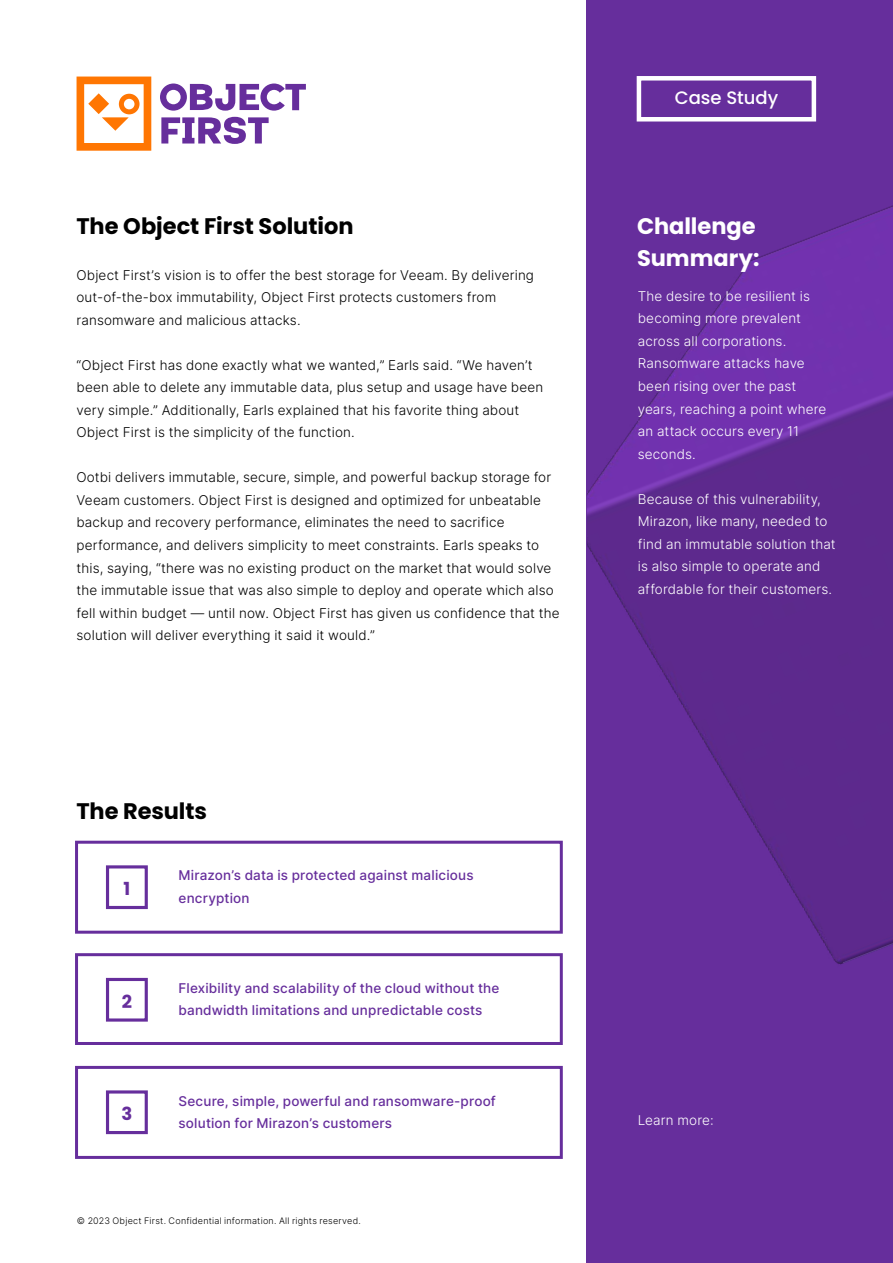
<style>
.page{position:relative;width:893px;height:1263px;background:#fff}
.page>*{position:absolute;margin:0;border:0;box-sizing:border-box;transform-origin:0 0}
.t1{font:700 22.5px "Poppins";letter-spacing:-.005em;color:#000}
.t2{font:700 22.5px/31.5px "Poppins";color:#fff}
.t3{font:500 18px "Poppins";color:#fff}
.t4{font:700 18px "Poppins";color:#662e9c}
.t5{font:300 13.5px/22.5px "Inter";letter-spacing:.01em;color:#000}
.t6{font:300 13.5px/22.5px "Inter";letter-spacing:.01em;color:#fff}
.t7{font:500 13.5px/22.5px "Inter";letter-spacing:.01em;color:#662e9c}
.t8{font:300 9px "Inter";letter-spacing:.025em;color:#000101}
</style>
<div class="page">
<svg style="left:160px;top:84px;width:146px;height:27px"></svg>
<svg style="left:161px;top:117px;width:108px;height:27px"></svg>
<svg style="left:77px;top:77px;width:74px;height:74px"></svg>
<div style="left:587px;top:0;width:306px;height:1263px;background:#662e9c"></div>
<img style="left:587px;top:76px;width:306px;height:889px">
<div style="left:637px;top:76px;width:179px;height:46px;border:4px solid #fff"></div>
<div style="left:75px;top:841px;width:488px;height:93px;background:#fff;border:3px solid #662e9c"></div>
<div style="left:75px;top:953px;width:488px;height:92px;background:#fff;border:3px solid #662e9c"></div>
<div style="left:75px;top:1066px;width:488px;height:93px;background:#fff;border:3px solid #662e9c"></div>
<div style="left:106px;top:865px;width:42px;height:44px;border:3px solid #662e9c"></div>
<div style="left:106px;top:978px;width:42px;height:43px;border:3px solid #662e9c"></div>
<div style="left:106px;top:1090px;width:42px;height:44px;border:3px solid #662e9c"></div>
<h1 class="t1" style="left:77px;top:213px;width:279px">The Object First Solution</h1>
<p class="t5" style="left:77px;top:263px;width:459px">Object First’s vision is to offer the best storage for Veeam. By delivering out-of-the-box immutability, Object First protects customers from ransomware and malicious attacks.</p>
<p class="t5" style="left:77px;top:353px;width:468px">“Object First has done exactly what we wanted,” Earls said. “We haven’t been able to delete any immutable data, plus setup and usage have been very simple.” Additionally, Earls explained that his favorite thing about Object First is the simplicity of the function.</p>
<p class="t5" style="left:77px;top:466px;width:485px">Ootbi delivers immutable, secure, simple, and powerful backup storage for Veeam customers. Object First is designed and optimized for unbeatable backup and recovery performance, eliminates the need to sacrifice performance, and delivers simplicity to meet constraints. Earls speaks to this, saying, “there was no existing product on the market that would solve the immutable issue that was also simple to deploy and operate which also fell within budget — until now. Object First has given us confidence that the solution will deliver everything it said it would.”</p>
<h1 class="t1" style="left:77px;top:797px;width:132px">The Results</h1>
<h2 class="t4" style="left:124px;top:878px;width:8px">1</h2>
<h2 class="t4" style="left:122px;top:991px;width:12px">2</h2>
<h2 class="t4" style="left:121px;top:1103px;width:12px">3</h2>
<p class="t7" style="left:179px;top:864px;width:296px">Mirazon’s data is protected against malicious encryption</p>
<p class="t7" style="left:179px;top:976px;width:322px">Flexibility and scalability of the cloud without the bandwidth limitations and unpredictable costs</p>
<p class="t7" style="left:179px;top:1089px;width:319px">Secure, simple, powerful and ransomware-proof solution for Mirazon’s customers</p>
<p class="t8" style="left:77px;top:1214px;width:285px">© 2023 Object First. Confidential information. All rights reserved.</p>
<h2 class="t3" style="left:675px;top:87px;width:105px">Case Study</h2>
<h1 class="t2" style="left:637px;top:211px;width:124px">Challenge<br>Summary:</h1>
<p class="t6" style="left:638px;top:284px;width:190px">The desire to be resilient is becoming more prevalent across all corporations.<br>Ransomware attacks have been rising over the past years, reaching a point where an attack occurs every 11 seconds.</p>
<p class="t6" style="left:638px;top:487px;width:199px">Because of this vulnerability,<br>Mirazon, like many, needed to find an immutable solution that is also simple to operate and affordable for their customers.</p>
<p class="t6" style="left:638px;top:1109px;width:77px">Learn more:</p>
</div>
